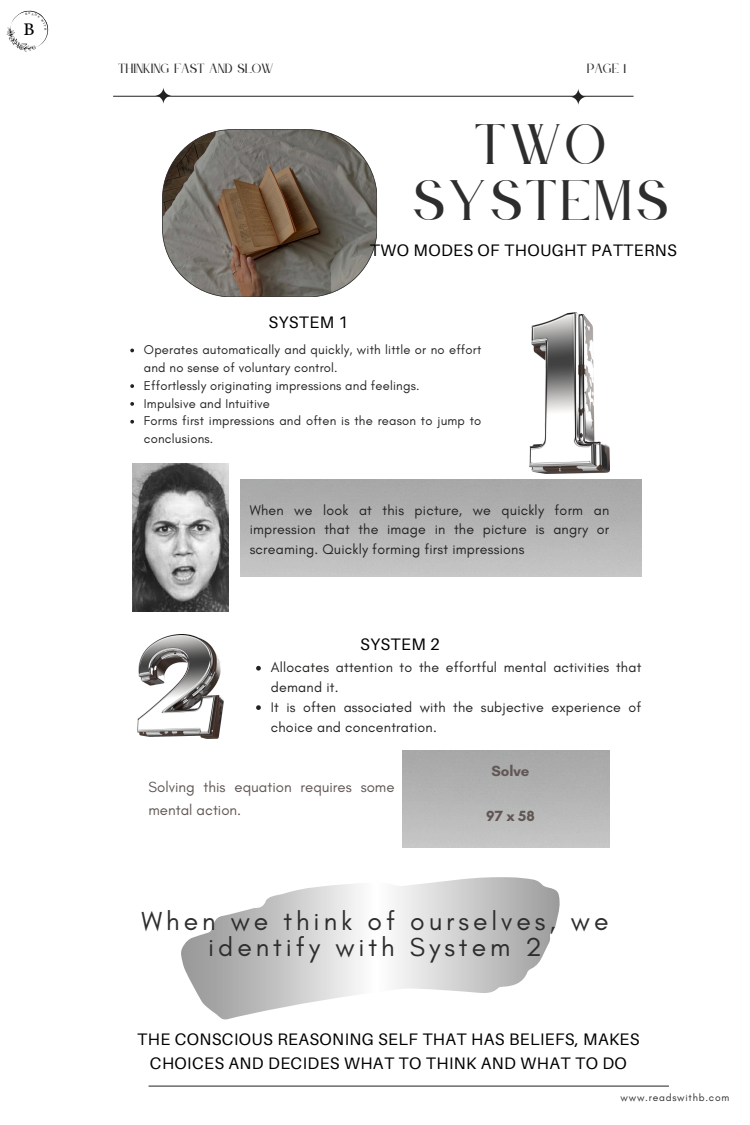
<style>
.page{position:relative;width:750px;height:1125px;background:#fff}
.page>*{position:absolute;margin:0;border:0;box-sizing:border-box;transform-origin:0 0}
.t1{font:50px/55.2px "Le Jour Serif";letter-spacing:.065em;color:#2e2d2d;text-align:center}
.t2{font:26.5px/26.2px "Glacial Indifference";letter-spacing:.15em;color:#2e2d2d;text-align:center}
.t3{font:18px "Alice";color:#000}
.t4{font:16.62px/23.5px "Aileron";letter-spacing:.025em;color:#000;text-align:center}
.t5{font:15px/22.5px "Glacial Indifference";color:#605654}
.t6{font:700 15px "Glacial Indifference";color:#605654}
.t7{font:14.25px/19.8px "Glacial Indifference";letter-spacing:.015em;color:#222221}
.t8{font:13px/17.8px "Glacial Indifference";letter-spacing:.015em;color:#222221}
.t9{font:11.75px "Le Jour Serif";color:#2e2d2d}
.t10{font:10.38px "Glacial Indifference";letter-spacing:.075em;color:#2e2d2d}
</style>
<div class="page">
<hr style="left:113px;top:96px;width:521px;height:1px;background:#222221">
<svg style="left:155px;top:88px;width:17px;height:16px"></svg>
<svg style="left:569px;top:89px;width:18px;height:16px"></svg>
<svg style="left:162px;top:130px;width:215px;height:167px;background:#7f766d"></svg>
<img style="left:137px;top:635px;width:86px;height:104px">
<img style="left:529px;top:313px;width:80px;height:160px">
<img style="left:132px;top:463px;width:97px;height:149px">
<svg style="left:181px;top:877px;width:379px;height:143px"></svg>
<svg style="left:130px;top:349px;width:4px;height:3px"></svg>
<svg style="left:130px;top:384px;width:4px;height:4px"></svg>
<svg style="left:130px;top:402px;width:4px;height:4px"></svg>
<svg style="left:130px;top:420px;width:4px;height:4px"></svg>
<svg style="left:256px;top:666px;width:5px;height:5px"></svg>
<svg style="left:256px;top:705px;width:5px;height:5px"></svg>
<hr style="left:149px;top:1086px;width:520px;height:1px;background:#222221">
<svg style="left:6px;top:10px;width:43px;height:42px"></svg>
<h3 class="t3" style="left:24px;top:19px;width:13px">B</h3>
<p class="t9" style="left:119px;top:62px;width:157px">THINKING FAST AND SLOW</p>
<p class="t9" style="left:587px;top:62px;width:41px">PAGE 1</p>
<p class="t4" style="left:269px;top:310px;width:81px">SYSTEM 1</p>
<h3 class="t1" style="left:413px;top:120px;width:257px">TWO<br>SYSTEMS</h3>
<h3 class="t4" style="left:370px;top:238px;width:309px">TWO MODES OF THOUGHT PATTERNS</h3>
<p class="t8" style="left:144px;top:341px;width:339px">Operates automatically and quickly, with little or no effort and no sense of voluntary control.</p>
<p class="t8" style="left:144px;top:376px;width:277px">Effortlessly originating impressions and feelings.</p>
<h6 class="t8" style="left:144px;top:394px;width:128px">Impulsive and Intuitive</h6>
<h6 class="t8" style="left:144px;top:412px;width:339px">Forms first impressions and often is the reason to jump to conclusions.</h6>
<p class="t7" style="left:250px;top:500px;width:361px;text-align:justify">When we look at this picture, we quickly form an impression that the image in the picture is angry or screaming. Quickly forming first impressions</p>
<p class="t4" style="left:360px;top:632px;width:81px">SYSTEM 2</p>
<p class="t7" style="left:271px;top:658px;width:372px">Allocates attention to the effortful mental activities that demand it.</p>
<p class="t7" style="left:271px;top:697px;width:372px">It is often associated with the subjective experience of choice and concentration.</p>
<h1 class="t5" style="left:149px;top:776px;width:248px">Solving this equation requires some mental action.</h1>
<p class="t6" style="left:491px;top:762px;width:40px">Solve</p>
<p class="t6" style="left:486px;top:807px;width:50px">97 x 58</p>
<p class="t2" style="left:141px;top:907px;width:469px">When we think of ourselves, we identify with System 2</p>
<h5 class="t4" style="left:137px;top:1028px;width:504px">THE CONSCIOUS REASONING SELF THAT HAS BELIEFS, MAKES<br>CHOICES AND DECIDES WHAT TO THINK AND WHAT TO DO</h5>
<p class="t10" style="left:621px;top:1091px;width:110px">www.readswithb.com</p>
</div>
